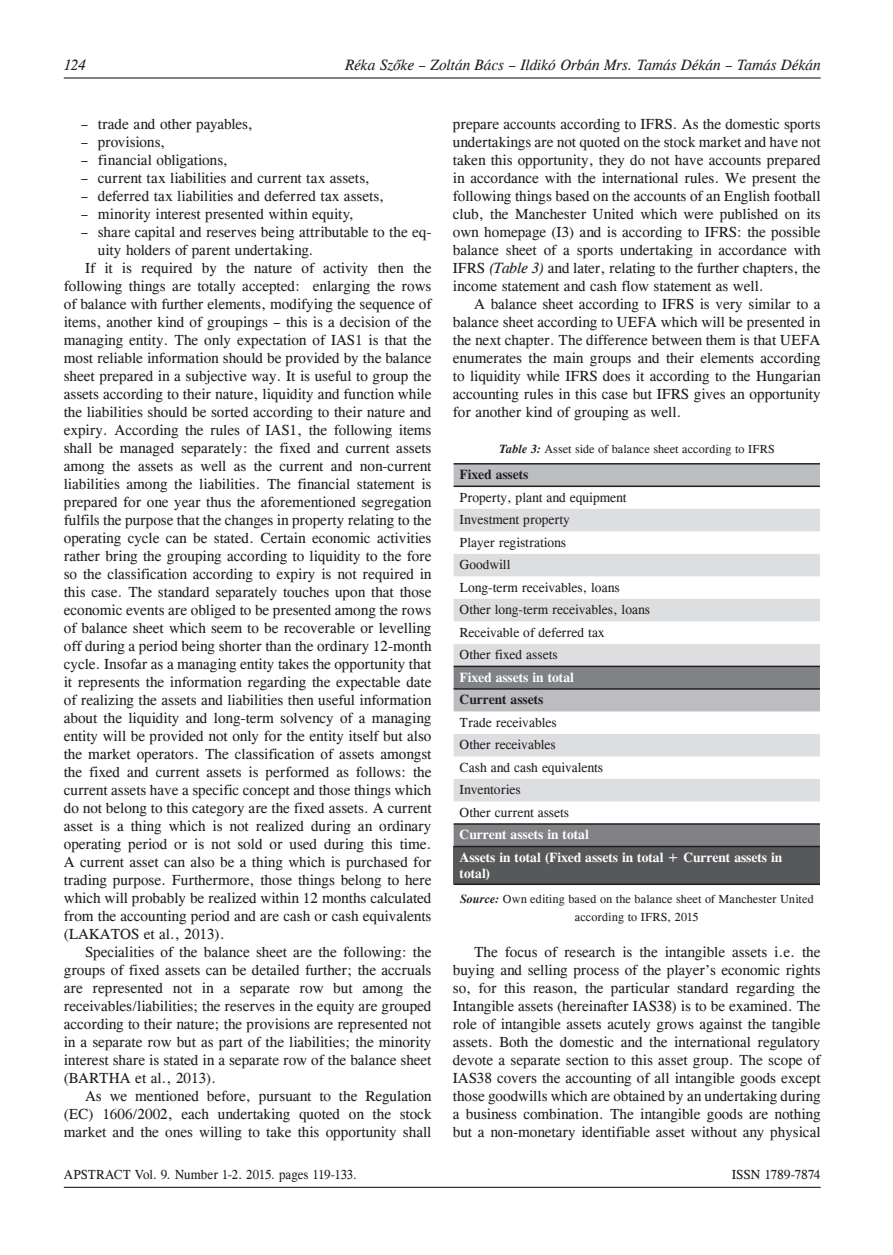
<style>
.page{position:relative;width:893px;height:1255px;background:#fff}
.page>*{position:absolute;margin:0;border:0;box-sizing:border-box;transform-origin:0 0}
.t1{font:15px/18px "CG Times";color:#231f20;text-align:justify}
.t2{font:italic 15px "CG Times";letter-spacing:.01em;color:#231f20}
.t3{font:13.5px/22.5px "CG Times";color:#231f20}
.t4{font:700 13.5px/22.5px "CG Times";color:#fff}
.t5{font:13.5px "CG Times";color:#231f20;scale:.96 1}
.t6{font:700 13.5px "CG Times";color:#231f20}
.t7{font:12px/18px "CG Times";letter-spacing:.015em;color:#231f20;text-align:center}
.s1{font-style:italic}
.s2{font-weight:700;font-style:italic}
</style>
<div class="page">
<hr style="left:64px;top:1186px;width:757px;height:1px;background:#231f20">
<hr style="left:64px;top:77px;width:757px;height:2px;background:#231f20">
<svg style="left:669px;top:464px;width:151px;height:24px;background:#babbbe"></svg>
<svg style="left:669px;top:509px;width:151px;height:156px;fill:#dddee0"></svg>
<svg style="left:669px;top:667px;width:151px;height:178px"></svg>
<div style="left:454px;top:846px;width:366px;height:38px;background:#57585a"></div>
<hr style="left:454px;top:463px;width:366px;height:1px;background:#231f20">
<hr style="left:454px;top:485px;width:366px;height:2px;background:#231f20">
<hr style="left:454px;top:665px;width:366px;height:2px;background:#231f20">
<hr style="left:454px;top:688px;width:366px;height:1px;background:#231f20">
<hr style="left:454px;top:823px;width:366px;height:1px;background:#231f20">
<hr style="left:454px;top:845px;width:366px;height:2px;background:#231f20">
<hr style="left:454px;top:883px;width:366px;height:2px;background:#231f20">
<img style="left:453px;top:463px;width:216px;height:388px">
<p class="t2" style="left:64px;top:56px;width:23px">124</p>
<p class="t2" style="left:345px;top:56px;width:477px">Réka Szőke – Zoltán Bács – Ildikó Orbán Mrs. Tamás Dékán – Tamás Dékán</p>
<p class="t1" style="left:81px;top:115px;width:174px">– trade and other payables,</p>
<p class="t1" style="left:81px;top:133px;width:86px">– provisions,</p>
<p class="t1" style="left:81px;top:151px;width:149px">– financial obligations,</p>
<p class="t1" style="left:81px;top:169px;width:291px">– current tax liabilities and current tax assets,</p>
<p class="t1" style="left:81px;top:187px;width:305px">– deferred tax liabilities and deferred tax assets,</p>
<p class="t1" style="left:81px;top:205px;width:275px">– minority interest presented within equity,</p>
<p class="t1" style="left:81px;top:223px;width:352px">– share capital and reserves being attributable to the eq-</p>
<p class="t1" style="left:98px;top:241px;width:217px">uity holders of parent undertaking.</p>
<p class="t1" style="left:85px;top:259px;width:348px">If it is required by the nature of activity then the</p>
<p class="t1" style="left:64px;top:277px;width:369px">following things are totally accepted: enlarging the rows</p>
<p class="t1" style="left:64px;top:295px;width:369px">of balance with further elements, modifying the sequence of</p>
<p class="t1" style="left:64px;top:313px;width:369px">items, another kind of groupings – this is a decision of the</p>
<p class="t1" style="left:64px;top:331px;width:369px">managing entity. The only expectation of IAS1 is that the</p>
<p class="t1" style="left:64px;top:349px;width:369px">most reliable information should be provided by the balance</p>
<p class="t1" style="left:64px;top:367px;width:369px">sheet prepared in a subjective way. It is useful to group the</p>
<p class="t1" style="left:64px;top:385px;width:369px">assets according to their nature, liquidity and function while</p>
<p class="t1" style="left:64px;top:403px;width:369px">the liabilities should be sorted according to their nature and</p>
<p class="t1" style="left:64px;top:421px;width:369px">expiry. According the rules of IAS1, the following items</p>
<p class="t1" style="left:64px;top:439px;width:369px">shall be managed separately: the fixed and current assets</p>
<p class="t1" style="left:64px;top:457px;width:369px">among the assets as well as the current and non-current</p>
<p class="t1" style="left:64px;top:475px;width:369px">liabilities among the liabilities. The financial statement is</p>
<p class="t1" style="left:64px;top:493px;width:369px">prepared for one year thus the aforementioned segregation</p>
<p class="t1" style="left:64px;top:511px;width:369px">fulfils the purpose that the changes in property relating to the</p>
<p class="t1" style="left:64px;top:529px;width:369px">operating cycle can be stated. Certain economic activities</p>
<p class="t1" style="left:64px;top:547px;width:369px">rather bring the grouping according to liquidity to the fore</p>
<p class="t1" style="left:64px;top:565px;width:369px">so the classification according to expiry is not required in</p>
<p class="t1" style="left:64px;top:583px;width:369px">this case. The standard separately touches upon that those</p>
<p class="t1" style="left:64px;top:601px;width:369px">economic events are obliged to be presented among the rows</p>
<p class="t1" style="left:64px;top:619px;width:369px">of balance sheet which seem to be recoverable or levelling</p>
<p class="t1" style="left:64px;top:637px;width:369px">off during a period being shorter than the ordinary 12-month</p>
<p class="t1" style="left:64px;top:655px;width:369px">cycle. Insofar as a managing entity takes the opportunity that</p>
<p class="t1" style="left:64px;top:673px;width:369px">it represents the information regarding the expectable date</p>
<p class="t1" style="left:64px;top:691px;width:369px">of realizing the assets and liabilities then useful information</p>
<p class="t1" style="left:64px;top:709px;width:369px">about the liquidity and long-term solvency of a managing</p>
<p class="t1" style="left:64px;top:727px;width:369px">entity will be provided not only for the entity itself but also</p>
<p class="t1" style="left:64px;top:745px;width:369px">the market operators. The classification of assets amongst</p>
<p class="t1" style="left:64px;top:763px;width:369px">the fixed and current assets is performed as follows: the</p>
<p class="t1" style="left:64px;top:781px;width:369px">current assets have a specific concept and those things which</p>
<p class="t1" style="left:64px;top:799px;width:369px">do not belong to this category are the fixed assets. A current</p>
<p class="t1" style="left:64px;top:817px;width:369px">asset is a thing which is not realized during an ordinary</p>
<p class="t1" style="left:64px;top:835px;width:369px">operating period or is not sold or used during this time.</p>
<p class="t1" style="left:64px;top:853px;width:369px">A current asset can also be a thing which is purchased for</p>
<p class="t1" style="left:64px;top:871px;width:369px">trading purpose. Furthermore, those things belong to here</p>
<p class="t1" style="left:64px;top:889px;width:369px">which will probably be realized within 12 months calculated</p>
<p class="t1" style="left:64px;top:907px;width:369px">from the accounting period and are cash or cash equivalents</p>
<p class="t1" style="left:64px;top:925px;width:162px">(LAKATOS et al., 2013).</p>
<p class="t1" style="left:85px;top:943px;width:348px">Specialities of the balance sheet are the following: the</p>
<p class="t1" style="left:64px;top:961px;width:369px">groups of fixed assets can be detailed further; the accruals</p>
<p class="t1" style="left:64px;top:979px;width:369px">are represented not in a separate row but among the</p>
<p class="t1" style="left:64px;top:997px;width:369px">receivables/liabilities; the reserves in the equity are grouped</p>
<p class="t1" style="left:64px;top:1015px;width:369px">according to their nature; the provisions are represented not</p>
<p class="t1" style="left:64px;top:1033px;width:369px">in a separate row but as part of the liabilities; the minority</p>
<p class="t1" style="left:64px;top:1051px;width:369px">interest share is stated in a separate row of the balance sheet</p>
<p class="t1" style="left:64px;top:1069px;width:154px">(BARTHA et al., 2013).</p>
<p class="t1" style="left:85px;top:1087px;width:348px">As we mentioned before, pursuant to the Regulation</p>
<p class="t1" style="left:64px;top:1105px;width:369px">(EC) 1606/2002, each undertaking quoted on the stock</p>
<p class="t1" style="left:64px;top:1123px;width:369px">market and the ones willing to take this opportunity shall</p>
<p class="t1" style="left:453px;top:115px;width:369px">prepare accounts according to IFRS. As the domestic sports undertakings are not quoted on the stock market and have not taken this opportunity, they do not have accounts prepared in accordance with the international rules. We present the following things based on the accounts of an English football club, the Manchester United which were published on its own homepage (I3) and is according to IFRS: the possible balance sheet of a sports undertaking in accordance with IFRS <span class="s1">(Table 3)</span> and later, relating to the further chapters, the income statement and cash flow statement as well.</p>
<p class="t1" style="left:453px;top:295px;width:369px;text-indent:21px">A balance sheet according to IFRS is very similar to a balance sheet according to UEFA which will be presented in the next chapter. The difference between them is that UEFA enumerates the main groups and their elements according to liquidity while IFRS does it according to the Hungarian accounting rules in this case but IFRS gives an opportunity for another kind of grouping as well.</p>
<p class="t7" style="left:499px;top:440px;width:277px"><span class="s2">Table 3:</span> Asset side of balance sheet according to IFRS</p>
<p class="t6" style="left:460px;top:466px;width:70px">Fixed assets</p>
<p class="t3" style="left:460px;top:486px;width:192px">Property, plant and equipment<br>Investment property<br>Player registrations<br>Goodwill<br>Long-term receivables, loans<br>Other long-term receivables, loans<br>Receivable of deferred tax<br>Other fixed assets</p>
<p class="t4" style="left:460px;top:665px;width:116px">Fixed assets in total</p>
<p class="t6" style="left:460px;top:691px;width:85px">Current assets</p>
<p class="t3" style="left:460px;top:711px;width:145px">Trade receivables<br>Other receivables<br>Cash and cash equivalents<br>Inventories<br>Other current assets</p>
<p class="t4" style="left:460px;top:823px;width:324px">Current assets in total<br>Assets in total (Fixed assets in total + Current assets in</p>
<p class="t4" style="left:460px;top:862px;width:32px">total)</p>
<p class="t7" style="left:460px;top:890px;width:356px"><span class="s2">Source:</span> Own editing based on the balance sheet of Manchester United according to IFRS, 2015</p>
<p class="t1" style="left:453px;top:943px;width:369px;text-indent:21px">The focus of research is the intangible assets i.e. the buying and selling process of the player’s economic rights so, for this reason, the particular standard regarding the Intangible assets (hereinafter IAS38) is to be examined. The role of intangible assets acutely grows against the tangible assets. Both the domestic and the international regulatory devote a separate section to this asset group. The scope of IAS38 covers the accounting of all intangible goods except those goodwills which are obtained by an undertaking during a business combination. The intangible goods are nothing but a non-monetary identifiable asset without any physical</p>
<p class="t5" style="left:64px;top:1166px;width:307px">APSTRACT Vol. 9. Number 1-2. 2015. pages 119-133.</p>
<p class="t3" style="left:732px;top:1163px;width:90px">ISSN 1789-7874</p>
</div>
